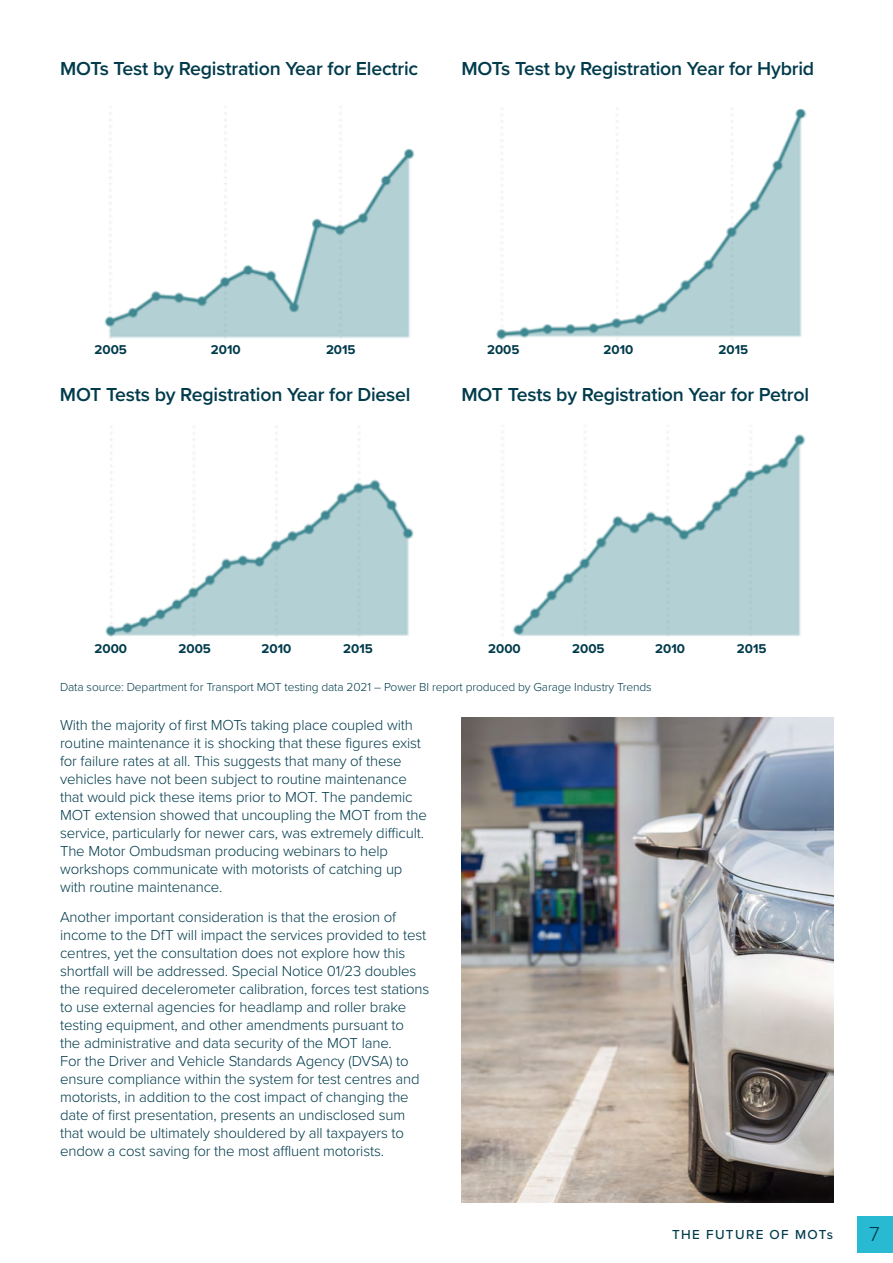
<style>
.page{position:relative;width:893px;height:1263px;background:#fff}
.page>*{position:absolute;margin:0;border:0;box-sizing:border-box;transform-origin:0 0}
.t1{font:300 21px "Proxima Nova";color:#003b4c}
.t2{font:600 19.5px "Proxima Nova";letter-spacing:-.01em;color:#003b4c}
.t3{font:300 15px/18px "Proxima Nova";letter-spacing:-.01em;color:#003b4c}
.t4{font:500 13.5px "Proxima Nova";letter-spacing:.1em;color:#003b4c}
.t5{font:700 13.2px "Proxima Nova";color:#003b4c}
.t6{font:300 12px "Proxima Nova";letter-spacing:-.01em;color:#003b4c}
</style>
<div class="page">
<div style="left:857px;top:1216px;width:36px;height:36px;background:#29bad3"></div>
<img style="left:104px;top:106px;width:311px;height:233px">
<img style="left:496px;top:108px;width:311px;height:232px">
<img style="left:105px;top:426px;width:309px;height:211px">
<img style="left:501px;top:425px;width:305px;height:211px">
<img style="left:461px;top:718px;width:372px;height:484px">
<h2 class="t2" style="left:60px;top:54px;width:360px">MOTs Test by Registration Year for Electric</h2>
<h2 class="t2" style="left:461px;top:54px;width:354px">MOTs Test by Registration Year for Hybrid</h2>
<p class="t5" style="left:94px;top:340px;width:34px">2005</p>
<p class="t5" style="left:211px;top:340px;width:31px">2010</p>
<p class="t5" style="left:487px;top:340px;width:34px">2005</p>
<p class="t5" style="left:326px;top:340px;width:31px">2015</p>
<p class="t5" style="left:603px;top:340px;width:31px">2010</p>
<p class="t5" style="left:719px;top:340px;width:31px">2015</p>
<h2 class="t2" style="left:60px;top:379px;width:352px">MOT Tests by Registration Year for Diesel</h2>
<h2 class="t2" style="left:461px;top:379px;width:349px">MOT Tests by Registration Year for Petrol</h2>
<p class="t5" style="left:94px;top:639px;width:34px">2000</p>
<p class="t5" style="left:178px;top:639px;width:34px">2005</p>
<p class="t5" style="left:488px;top:639px;width:34px">2000</p>
<p class="t5" style="left:572px;top:639px;width:34px">2005</p>
<p class="t5" style="left:262px;top:639px;width:31px">2010</p>
<p class="t5" style="left:655px;top:639px;width:31px">2010</p>
<p class="t5" style="left:343px;top:639px;width:31px">2015</p>
<p class="t5" style="left:737px;top:639px;width:31px">2015</p>
<p class="t6" style="left:60px;top:678px;width:593px">Data source: Department for Transport MOT testing data 2021 – Power BI report produced by Garage Industry Trends</p>
<p class="t3" style="left:60px;top:715px;width:368px">With the majority of first MOTs taking place coupled with routine maintenance it is shocking that these figures exist for failure rates at all. This suggests that many of these vehicles have not been subject to routine maintenance that would pick these items prior to MOT. The pandemic MOT extension showed that uncoupling the MOT from the service, particularly for newer cars, was extremely difficult.<br>The Motor Ombudsman producing webinars to help workshops communicate with motorists of catching up with routine maintenance.</p>
<p class="t3" style="left:60px;top:907px;width:371px">Another important consideration is that the erosion of income to the DfT will impact the services provided to test centres, yet the consultation does not explore how this shortfall will be addressed. Special Notice 01/23 doubles the required decelerometer calibration, forces test stations to use external agencies for headlamp and roller brake testing equipment, and other amendments pursuant to<br>the administrative and data security of the MOT lane.<br>For the Driver and Vehicle Standards Agency (DVSA) to ensure compliance within the system for test centres and motorists, in addition to the cost impact of changing the date of first presentation, presents an undisclosed sum that would be ultimately shouldered by all taxpayers to endow a cost saving for the most affluent motorists.</p>
<p class="t4" style="left:672px;top:1225px;width:162px">THE FUTURE OF MOTs</p>
<h1 class="t1" style="left:869px;top:1218px;width:12px">7</h1>
</div>
